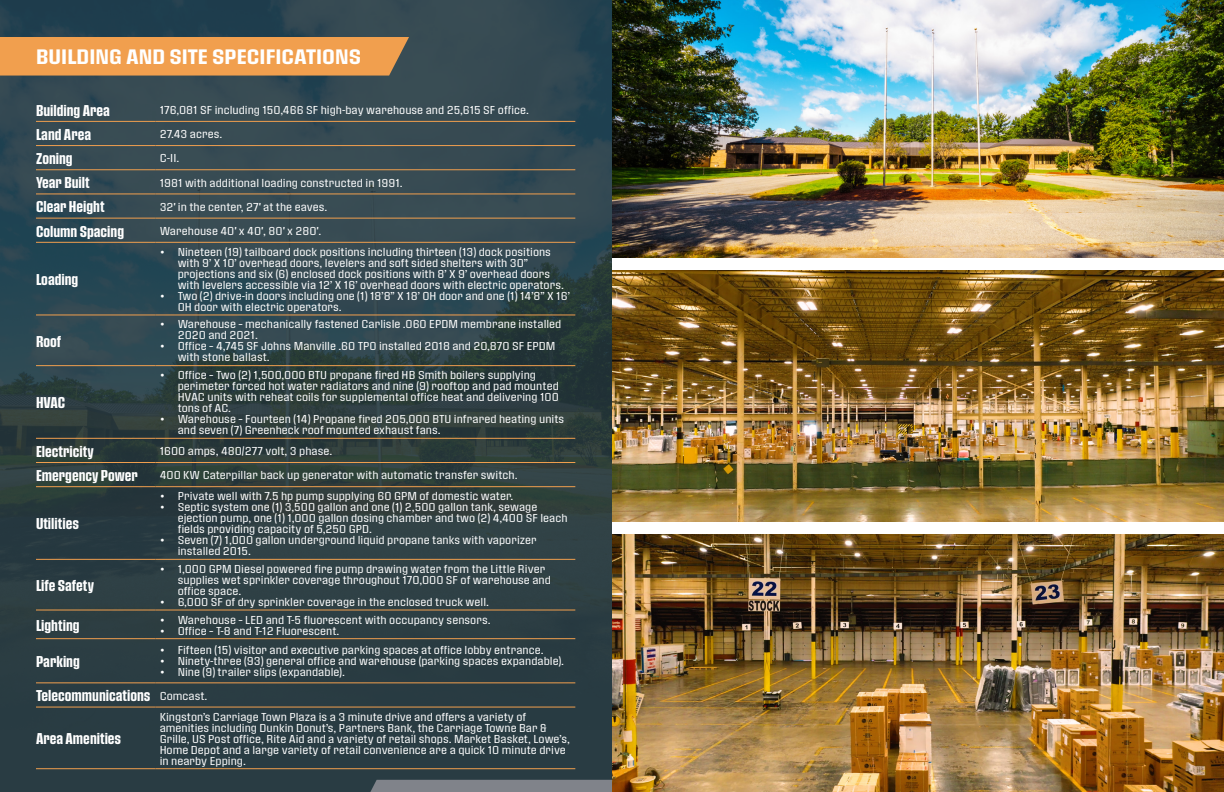
<style>
.page{position:relative;width:1224px;height:792px;background:#fff}
.page>*{position:absolute;margin:0;border:0;box-sizing:border-box;transform-origin:0 0}
.t1{font:20px "Pressio No.53";color:#fff}
.Spec_Title{font:15px "Pressio No.44";color:#fff}
.Spec_Title-2{font:11px/11px "Pressio No.51";color:#fff}
.Spec_Value{font:11px "Pressio No.51";color:#fff}
.s1{font-family:"Gotham"}
</style>
<div class="page">
<img style="left:0;top:0;width:612px;height:792px">
<div style="left:370px;top:780px;width:242px;height:12px;background:#80838a"></div>
<div style="left:0;top:37px;width:409px;height:39px;background:#f19f4e"></div>
<img style="left:612px;top:0;width:612px;height:257px">
<img style="left:612px;top:271px;width:612px;height:250px">
<img style="left:612px;top:535px;width:612px;height:257px">
<hr style="left:36px;top:121px;width:120px;height:1px;background:#f19f4e">
<hr style="left:36px;top:145px;width:120px;height:1px;background:#f19f4e">
<hr style="left:36px;top:169px;width:120px;height:1px;background:#f19f4e">
<hr style="left:36px;top:194px;width:120px;height:1px;background:#f19f4e">
<hr style="left:36px;top:218px;width:120px;height:1px;background:#f19f4e">
<hr style="left:36px;top:242px;width:120px;height:1px;background:#f19f4e">
<hr style="left:36px;top:315px;width:120px;height:1px;background:#f19f4e">
<hr style="left:36px;top:365px;width:120px;height:1px;background:#f19f4e">
<hr style="left:36px;top:438px;width:120px;height:1px;background:#f19f4e">
<hr style="left:36px;top:462px;width:120px;height:1px;background:#f19f4e">
<hr style="left:36px;top:486px;width:120px;height:1px;background:#f19f4e">
<hr style="left:36px;top:559px;width:120px;height:1px;background:#f19f4e">
<hr style="left:36px;top:610px;width:120px;height:1px;background:#f19f4e">
<hr style="left:36px;top:638px;width:120px;height:1px;background:#f19f4e">
<hr style="left:36px;top:683px;width:120px;height:1px;background:#f19f4e">
<hr style="left:36px;top:707px;width:120px;height:1px;background:#f19f4e">
<hr style="left:36px;top:768px;width:120px;height:1px;background:#f19f4e">
<hr style="left:156px;top:121px;width:419px;height:1px;background:#f19f4e">
<hr style="left:156px;top:145px;width:419px;height:1px;background:#f19f4e">
<hr style="left:156px;top:169px;width:419px;height:1px;background:#f19f4e">
<hr style="left:156px;top:194px;width:419px;height:1px;background:#f19f4e">
<hr style="left:156px;top:218px;width:419px;height:1px;background:#f19f4e">
<hr style="left:156px;top:242px;width:419px;height:1px;background:#f19f4e">
<hr style="left:156px;top:315px;width:419px;height:1px;background:#f19f4e">
<hr style="left:156px;top:365px;width:419px;height:1px;background:#f19f4e">
<hr style="left:156px;top:438px;width:419px;height:1px;background:#f19f4e">
<hr style="left:156px;top:462px;width:419px;height:1px;background:#f19f4e">
<hr style="left:156px;top:486px;width:419px;height:1px;background:#f19f4e">
<hr style="left:156px;top:559px;width:419px;height:1px;background:#f19f4e">
<hr style="left:156px;top:610px;width:419px;height:1px;background:#f19f4e">
<hr style="left:156px;top:638px;width:419px;height:1px;background:#f19f4e">
<hr style="left:156px;top:683px;width:419px;height:1px;background:#f19f4e">
<hr style="left:156px;top:707px;width:419px;height:1px;background:#f19f4e">
<hr style="left:156px;top:768px;width:419px;height:1px;background:#f19f4e">
<p class="t1" style="left:36px;top:44px;width:327px">BUILDING AND SITE SPECIFICATIONS</p>
<p class="Spec_Title" style="left:36px;top:102px;width:76px">Building Area</p>
<p class="Spec_Value" style="left:160px;top:103px;width:371px">176,081 SF including 150,466 SF high-bay warehouse and 25,615 SF office.</p>
<p class="Spec_Title" style="left:36px;top:126px;width:57px">Land Area</p>
<p class="Spec_Title-2" style="left:160px;top:128px;width:64px">27.43 acres.</p>
<p class="Spec_Title" style="left:36px;top:150px;width:38px">Zoning</p>
<p class="Spec_Title-2" style="left:160px;top:152px;width:21px">C-II.</p>
<p class="Spec_Title" style="left:36px;top:174px;width:55px">Year Built</p>
<p class="Spec_Title-2" style="left:160px;top:177px;width:245px">1981 with additional loading constructed in 1991.</p>
<p class="Spec_Title" style="left:36px;top:198px;width:70px">Clear Height</p>
<p class="Spec_Title-2" style="left:160px;top:201px;width:169px">32' in the center, 27' at the eaves.</p>
<p class="Spec_Title" style="left:36px;top:222px;width:90px">Column Spacing</p>
<p class="Spec_Title-2" style="left:160px;top:225px;width:163px">Warehouse 40' x 40', 80' x 280'.</p>
<p class="Spec_Title" style="left:36px;top:271px;width:44px">Loading</p>
<p class="Spec_Title-2" style="left:178px;top:246px;width:388px;text-indent:-18px"><span class="s1">•</span> Nineteen (19) tailboard dock positions including thirteen (13) dock positions with 9’ X 10’ overhead doors, levelers and soft sided shelters with 30” projections and six (6) enclosed dock positions with 8’ X 9’ overhead doors with levelers accessible via 12’ X 16’ overhead doors with electric operators.</p>
<p class="Spec_Title-2" style="left:178px;top:290px;width:394px;text-indent:-18px"><span class="s1">•</span> Two (2) drive-in doors including one (1) 18’8” X 18’ OH door and one (1) 14’8” X 16’<br>OH door with electric operators.</p>
<p class="Spec_Title" style="left:36px;top:333px;width:27px">Roof</p>
<p class="Spec_Title" style="left:36px;top:394px;width:31px">HVAC</p>
<p class="Spec_Title-2" style="left:178px;top:319px;width:385px;text-indent:-18px"><span class="s1">•</span> Warehouse – mechanically fastened Carlisle .060 EPDM membrane installed<br>2020 and 2021.</p>
<p class="Spec_Title-2" style="left:178px;top:341px;width:379px;text-indent:-18px"><span class="s1">•</span> Office – 4,745 SF Johns Manville .60 TPO installed 2018 and 20,870 SF EPDM with stone ballast.</p>
<p class="Spec_Title-2" style="left:178px;top:369px;width:383px;text-indent:-18px"><span class="s1">•</span> Office – Two (2) 1,500,000 BTU propane fired HB Smith boilers supplying perimeter forced hot water radiators and nine (9) rooftop and pad mounted HVAC units with reheat coils for supplemental office heat and delivering 100 tons of AC.</p>
<p class="Spec_Title-2" style="left:178px;top:413px;width:388px;text-indent:-18px"><span class="s1">•</span> Warehouse – Fourteen (14) Propane fired 205,000 BTU infrared heating units and seven (7) Greenheck roof mounted exhaust fans.</p>
<p class="Spec_Title" style="left:36px;top:443px;width:59px">Electricity</p>
<p class="Spec_Title-2" style="left:160px;top:445px;width:174px">1600 amps, 480/277 volt, 3 phase.</p>
<p class="Spec_Title" style="left:36px;top:467px;width:104px">Emergency Power</p>
<p class="Spec_Title-2" style="left:160px;top:469px;width:359px">400 KW Caterpillar back up generator with automatic transfer switch.</p>
<p class="Spec_Title" style="left:36px;top:515px;width:45px">Utilities</p>
<p class="Spec_Title-2" style="left:160px;top:490px;width:355px"><span class="s1">•</span> Private well with 7.5 hp pump supplying 60 GPM of domestic water.</p>
<p class="Spec_Title-2" style="left:178px;top:501px;width:391px;text-indent:-18px"><span class="s1">•</span> Septic system one (1) 3,500 gallon and one (1) 2,500 gallon tank, sewage ejection pump, one (1) 1,000 gallon dosing chamber and two (2) 4,400 SF leach fields providing capacity of 5,250 GPD.</p>
<p class="Spec_Title-2" style="left:178px;top:534px;width:361px;text-indent:-18px"><span class="s1">•</span> Seven (7) 1,000 gallon underground liquid propane tanks with vaporizer installed 2015.</p>
<p class="Spec_Title" style="left:36px;top:577px;width:60px">Life Safety</p>
<p class="Spec_Title-2" style="left:178px;top:563px;width:375px;text-indent:-18px"><span class="s1">•</span> 1,000 GPM Diesel powered fire pump drawing water from the Little River supplies wet sprinkler coverage throughout 170,000 SF of warehouse and office space.</p>
<p class="Spec_Title-2" style="left:160px;top:596px;width:331px"><span class="s1">•</span> 6,000 SF of dry sprinkler coverage in the enclosed truck well.</p>
<p class="Spec_Title" style="left:36px;top:617px;width:45px">Lighting</p>
<p class="Spec_Title-2" style="left:160px;top:614px;width:332px"><span class="s1">•</span> Warehouse – LED and T-5 fluorescent with occupancy sensors.</p>
<p class="Spec_Title-2" style="left:160px;top:625px;width:181px"><span class="s1">•</span> Office – T-8 and T-12 Fluorescent.</p>
<p class="Spec_Title" style="left:36px;top:653px;width:45px">Parking</p>
<p class="Spec_Title-2" style="left:160px;top:645px;width:385px"><span class="s1">•</span> Fifteen (15) visitor and executive parking spaces at office lobby entrance.</p>
<p class="Spec_Title-2" style="left:160px;top:656px;width:406px"><span class="s1">•</span> Ninety-three (93) general office and warehouse (parking spaces expandable).</p>
<p class="Spec_Title-2" style="left:160px;top:667px;width:187px"><span class="s1">•</span> Nine (9) trailer slips (expandable).</p>
<p class="Spec_Title" style="left:36px;top:687px;width:116px">Telecommunications</p>
<p class="Spec_Title-2" style="left:160px;top:690px;width:49px">Comcast.</p>
<p class="Spec_Title" style="left:36px;top:730px;width:87px">Area Amenities</p>
<p class="Spec_Title-2" style="left:160px;top:711px;width:412px">Kingston’s Carriage Town Plaza is a 3 minute drive and offers a variety of amenities including Dunkin Donut’s, Partners Bank, the Carriage Towne Bar &amp; Grille, US Post office, Rite Aid and a variety of retail shops. Market Basket, Lowe’s, Home Depot and a large variety of retail convenience are a quick 10 minute drive in nearby Epping.</p>
</div>
